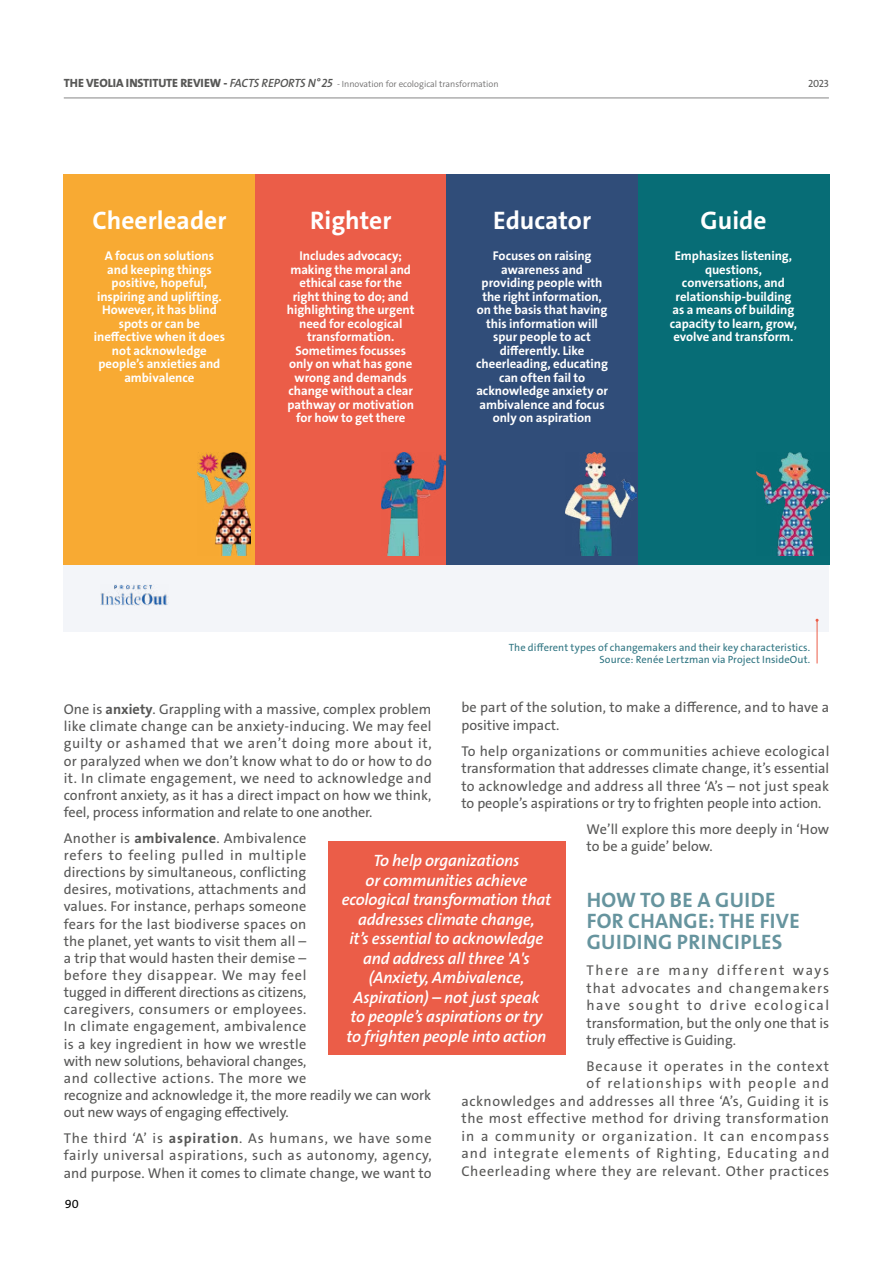
<style>
.page{position:relative;width:893px;height:1263px;background:#fff}
.page>*{position:absolute;margin:0;border:0;box-sizing:border-box;transform-origin:0 0}
.t1{font:25.5px "The Sans Veolia W7 Bld";color:#fff}
.t2{font:21px/21.1px "The Sans Veolia W7 Bld";letter-spacing:.015em;color:#66949e}
.t3{font:16.5px/19.5px "The Sans Veolia W6 Se Bld It";letter-spacing:-.01em;color:#fff;text-align:center}
.t4{font:14.25px/17.1px "The Sans Veolia W5 Pla";letter-spacing:.01em;color:#575756;text-align:justify}
.t5{font:14.25px/17.4px "The Sans Veolia W5 Pla";letter-spacing:.05em;color:#575756;text-align:right}
.t6{font:12.75px/13.5px "The Sans Veolia W7 Bld";letter-spacing:-.005em;color:#fff;text-align:center}
.t7{font:12px "The Sans Veolia W5 Pla";color:#000}
.t8{font:10.5px/12px "The Sans Veolia W5 Pla";letter-spacing:.01em;color:#2e7481;text-align:right}
.t9{font:10.5px "The Sans Veolia W5 Pla";color:#575756}
.t10{font:9px "The Sans Veolia W4 Se Lig";color:#706f6f}
.s1{font-family:"The Sans Veolia W8 Ex Bld";font-size:12px;color:#575756}
.s2{font-family:"The Sans Veolia W6 Se Bld It";font-size:12px;color:#575756}
.s3{font-family:"The Sans Veolia W7 Bld"}
</style>
<div class="page">
<div style="left:64px;top:174px;width:765px;height:457px;background:#f3f5f9"></div>
<div style="left:64px;top:174px;width:191px;height:391px;background:#f8aa33"></div>
<div style="left:255px;top:174px;width:191px;height:391px;background:#eb5d48"></div>
<div style="left:446px;top:174px;width:192px;height:391px;background:#304d79"></div>
<div style="left:638px;top:174px;width:191px;height:391px;background:#076d76"></div>
<img style="left:382px;top:453px;width:63px;height:103px">
<img style="left:566px;top:453px;width:70px;height:103px">
<img style="left:756px;top:453px;width:73px;height:103px">
<img style="left:198px;top:453px;width:52px;height:103px">
<img style="left:100px;top:585px;width:68px;height:20px">
<div style="left:328px;top:841px;width:237px;height:213px;background:#eb5d48"></div>
<hr style="left:817px;top:620px;width:1px;height:43px;background:#eb5d48">
<hr style="left:64px;top:98px;width:765px;height:1px;background:#878787">
<p class="t10" style="left:64px;top:78px;width:436px"><span class="s1">THE VEOLIA INSTITUTE REVIEW -</span> <span class="s2">FACTS REPORTS N°25</span> - Innovation for ecological transformation</p>
<p class="t9" style="left:808px;top:77px;width:22px">2023</p>
<h1 class="t1" style="left:92px;top:204px;width:135px">Cheerleader</h1>
<h1 class="t1" style="left:310px;top:204px;width:83px">Righter</h1>
<h1 class="t1" style="left:493px;top:204px;width:99px">Educator</h1>
<h1 class="t1" style="left:701px;top:204px;width:67px">Guide</h1>
<p class="t6" style="left:94px;top:249px;width:133px">A focus on solutions and keeping things positive, hopeful, inspiring and uplifting.<br>However, it has blind spots or can be ineffective when it does not acknowledge people’s anxieties and ambivalence</p>
<p class="t6" style="left:287px;top:249px;width:129px">Includes advocacy; making the moral and ethical case for the right thing to do; and highlighting the urgent need for ecological transformation.<br>Sometimes focusses only on what has gone wrong and demands change without a clear pathway or motivation for how to get there</p>
<p class="t6" style="left:476px;top:249px;width:133px">Focuses on raising awareness and providing people with the right information, on the basis that having this information will spur people to act differently. Like cheerleading, educating can often fail to acknowledge anxiety or ambivalence and focus only on aspiration</p>
<p class="t6" style="left:670px;top:249px;width:129px">Emphasizes listening, questions, conversations, and relationship-building as a means of building capacity to learn, grow, evolve and transform.</p>
<p class="t8" style="left:509px;top:642px;width:303px">The different types of changemakers and their key characteristics.<br>Source: Renée Lertzman via Project InsideOut.</p>
<p class="t4" style="left:461px;top:699px;width:369px">be part of the solution, to make a difference, and to have a positive impact.</p>
<p class="t4" style="left:461px;top:742px;width:369px">To help organizations or communities achieve ecological transformation that addresses climate change, it’s essential to acknowledge and address all three ‘A’s – not just speak to people’s aspirations or try to frighten people into action.</p>
<p class="t4" style="left:587px;top:820px;width:244px">We’ll explore this more deeply in ‘How to be a guide’ below.</p>
<h2 class="t2" style="left:587px;top:889px;width:214px">HOW TO BE A GUIDE<br>FOR CHANGE: THE FIVE<br>GUIDING PRINCIPLES</h2>
<p class="t4" style="left:587px;top:962px;width:244px">There are many different ways that advocates and changemakers have sought to drive ecological transformation, but the only one that is truly effective is Guiding.</p>
<p class="t5" style="left:461px;top:1057px;width:369px">Because it operates in the context<br>of relationships with people and<br>acknowledges and addresses all three ‘A’s, Guiding it is the most effective method for driving transformation in a community or organization. It can encompass and integrate elements of Righting, Educating and Cheerleading where they are relevant. Other practices</p>
<p class="t4" style="left:64px;top:701px;width:369px">One is <span class="s3">anxiety</span>. Grappling with a massive, complex problem like climate change can be anxiety-inducing. We may feel guilty or ashamed that we aren’t doing more about it, or paralyzed when we don’t know what to do or how to do it. In climate engagement, we need to acknowledge and confront anxiety, as it has a direct impact on how we think, feel, process information and relate to one another.</p>
<p class="t4" style="left:64px;top:829px;width:369px;text-align:left">Another is <span class="s3">ambivalence</span>. Ambivalence<br>refers to feeling pulled in multiple<br>directions by simultaneous, conflicting<br>desires, motivations, attachments and<br>values. For instance, perhaps someone<br>fears for the last biodiverse spaces on<br>the planet, yet wants to visit them all –<br>a trip that would hasten their demise –<br>before they disappear. We may feel<br>tugged in different directions as citizens,<br>caregivers, consumers or employees.<br>In climate engagement, ambivalence<br>is a key ingredient in how we wrestle<br>with new solutions, behavioral changes,<br>and collective actions. The more we<br>recognize and acknowledge it, the more readily we can work out new ways of engaging effectively.</p>
<p class="t4" style="left:64px;top:1129px;width:369px;line-height:17.5px">The third ‘A’ is <span class="s3">aspiration</span>. As humans, we have some fairly universal aspirations, such as autonomy, agency, and purpose. When it comes to climate change, we want to</p>
<p class="t3" style="left:342px;top:851px;width:211px">To help organizations<br>or communities achieve ecological transformation that addresses climate change,<br>it’s essential to acknowledge and address all three 'A's (Anxiety, Ambivalence,<br>Aspiration) – not just speak<br>to people’s aspirations or try to frighten people into action</p>
<p class="t7" style="left:65px;top:1196px;width:16px">90</p>
</div>
